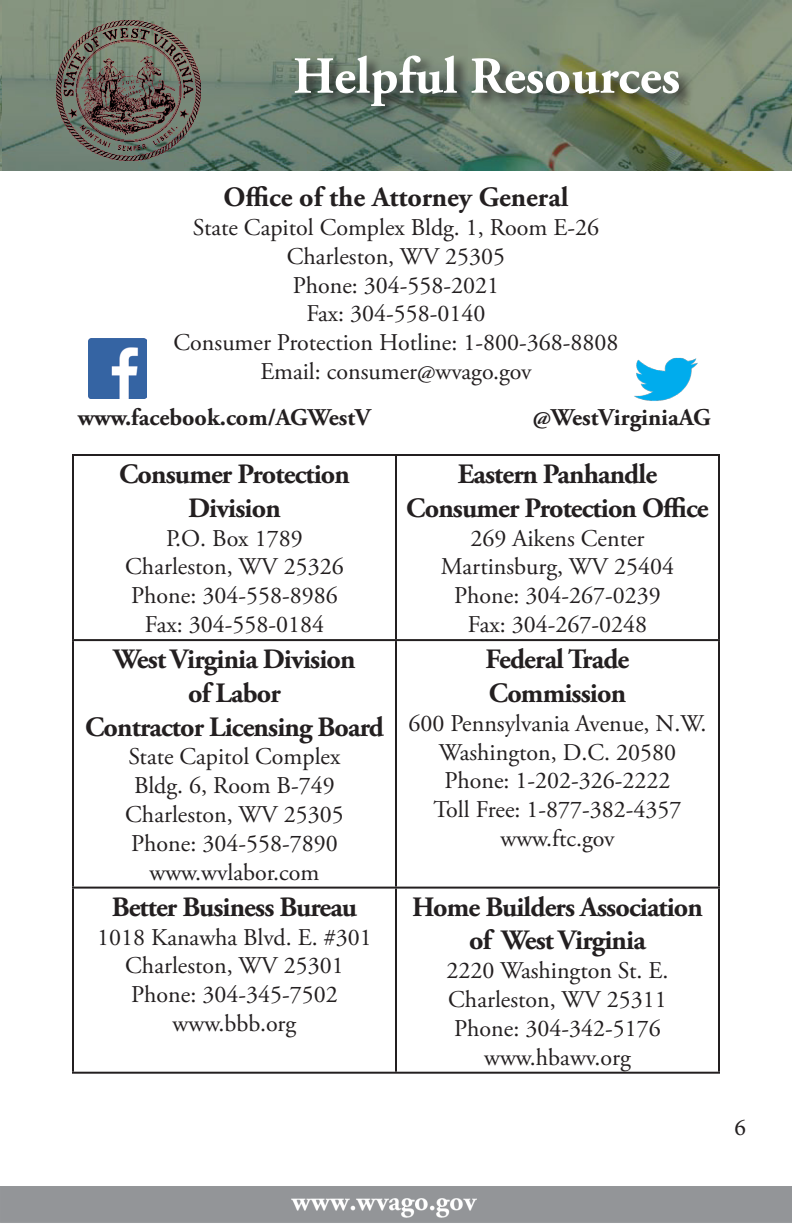
<style>
.page{position:relative;width:792px;height:1224px;background:#fff}
.page>*{position:absolute;margin:0;border:0;box-sizing:border-box;transform-origin:0 0}
.t1{font:700 52px "Adobe Garamond Pro";color:#fff}
.t2{font:700 28px/33.6px "Adobe Garamond Pro";letter-spacing:-.03em;color:#231f20;text-align:center}
.t3{font:700 28px "Adobe Garamond Pro";color:#231f20}
.t4{font:24px "Adobe Garamond Pro";color:#231f20}
.t5{font:700 24px "Adobe Garamond Pro";color:#231f20}
.t6{font:24px "Minion Pro";color:#231f20}
</style>
<div class="page">
<div style="left:0;top:1187px;width:792px;height:36px;background:#939598"></div>
<img style="left:2px;top:0;width:790px;height:170px">
<img style="left:53px;top:18px;width:150px;height:142px">
<div style="left:294px;top:55px;width:401px;height:67px;background:#231f20;opacity:.75"></div>
<hr style="left:72px;top:454px;width:324px;height:2px;background:#231f20">
<hr style="left:72px;top:456px;width:2px;height:183px;background:#231f20">
<hr style="left:396px;top:454px;width:324px;height:2px;background:#231f20">
<hr style="left:395px;top:456px;width:2px;height:183px;background:#231f20">
<hr style="left:718px;top:456px;width:2px;height:183px;background:#231f20">
<hr style="left:72px;top:639px;width:324px;height:2px;background:#231f20">
<hr style="left:72px;top:641px;width:2px;height:246px;background:#231f20">
<hr style="left:396px;top:639px;width:324px;height:2px;background:#231f20">
<hr style="left:395px;top:641px;width:2px;height:246px;background:#231f20">
<hr style="left:718px;top:641px;width:2px;height:246px;background:#231f20">
<hr style="left:72px;top:887px;width:324px;height:2px;background:#231f20">
<hr style="left:72px;top:889px;width:2px;height:183px;background:#231f20">
<hr style="left:396px;top:887px;width:324px;height:2px;background:#231f20">
<hr style="left:395px;top:889px;width:2px;height:183px;background:#231f20">
<hr style="left:718px;top:889px;width:2px;height:183px;background:#231f20">
<hr style="left:72px;top:1072px;width:324px;height:2px;background:#231f20">
<hr style="left:396px;top:1072px;width:324px;height:2px;background:#231f20">
<img style="left:89px;top:338px;width:58px;height:60px">
<img style="left:634px;top:357px;width:64px;height:44px">
<img style="left:0;top:0;width:2px;height:170px">
<p class="t1" style="left:293px;top:46px;width:389px">Helpful Resources</p>
<p class="t3" style="left:223px;top:181px;width:347px">Office of the Attorney General</p>
<p class="t4" style="left:193px;top:213px;width:408px">State Capitol Complex Bldg. 1, Room E-26</p>
<p class="t4" style="left:287px;top:242px;width:220px">Charleston, WV 25305</p>
<p class="t4" style="left:293px;top:271px;width:208px">Phone: 304-558-2021</p>
<p class="t4" style="left:306px;top:299px;width:181px">Fax: 304-558-0140</p>
<p class="t4" style="left:174px;top:328px;width:446px">Consumer Protection Hotline: 1-800-368-8808</p>
<p class="t4" style="left:260px;top:357px;width:273px">Email: consumer@wvago.gov</p>
<p class="t5" style="left:78px;top:403px;width:294px">www.facebook.com/AGWestV</p>
<p class="t5" style="left:533px;top:403px;width:179px">@WestVirginiaAG</p>
<p class="t2" style="left:119px;top:458px;width:232px">Consumer Protection</p>
<p class="t2" style="left:188px;top:492px;width:94px">Division</p>
<p class="t4" style="left:166px;top:524px;width:138px">P.O. Box 1789</p>
<p class="t4" style="left:125px;top:552px;width:220px">Charleston, WV 25326</p>
<p class="t4" style="left:131px;top:581px;width:208px">Phone: 304-558-8986</p>
<p class="t4" style="left:145px;top:610px;width:181px">Fax: 304-558-0184</p>
<p class="t2" style="left:113px;top:643px;width:244px">West Virginia Division of Labor</p>
<p class="t2" style="left:85px;top:710px;width:300px">Contractor Licensing Board</p>
<p class="t4" style="left:128px;top:742px;width:214px">State Capitol Complex</p>
<p class="t4" style="left:134px;top:771px;width:202px">Bldg. 6, Room B-749</p>
<p class="t4" style="left:125px;top:800px;width:220px">Charleston, WV 25305</p>
<p class="t4" style="left:131px;top:829px;width:208px">Phone: 304-558-7890</p>
<p class="t4" style="left:150px;top:858px;width:171px">www.wvlabor.com</p>
<p class="t2" style="left:112px;top:891px;width:247px">Better Business Bureau</p>
<p class="t4" style="left:97px;top:923px;width:276px">1018 Kanawha Blvd. E. #301</p>
<p class="t4" style="left:125px;top:951px;width:220px">Charleston, WV 25301</p>
<p class="t4" style="left:131px;top:980px;width:208px">Phone: 304-345-7502</p>
<p class="t4" style="left:173px;top:1009px;width:125px">www.bbb.org</p>
<p class="t2" style="left:458px;top:458px;width:201px">Eastern Panhandle</p>
<p class="t2" style="left:406px;top:492px;width:304px">Consumer Protection Office</p>
<p class="t4" style="left:470px;top:524px;width:176px">269 Aikens Center</p>
<p class="t4" style="left:441px;top:552px;width:235px">Martinsburg, WV 25404</p>
<p class="t4" style="left:454px;top:581px;width:208px">Phone: 304-267-0239</p>
<p class="t4" style="left:468px;top:610px;width:181px">Fax: 304-267-0248</p>
<p class="t2" style="left:486px;top:643px;width:145px">Federal Trade</p>
<p class="t2" style="left:489px;top:677px;width:139px">Commission</p>
<p class="t4" style="left:408px;top:709px;width:300px">600 Pennsylvania Avenue, N.W.</p>
<p class="t4" style="left:439px;top:738px;width:239px">Washington, D.C. 20580</p>
<p class="t4" style="left:444px;top:766px;width:228px">Phone: 1-202-326-2222</p>
<p class="t4" style="left:433px;top:795px;width:250px">Toll Free: 1-877-382-4357</p>
<p class="t4" style="left:501px;top:824px;width:116px">www.ftc.gov</p>
<p class="t2" style="left:412px;top:891px;width:292px">Home Builders Association of West Virginia</p>
<p class="t4" style="left:446px;top:956px;width:224px">2220 Washington St. E.</p>
<p class="t4" style="left:448px;top:985px;width:220px">Charleston, WV 25311</p>
<p class="t4" style="left:454px;top:1014px;width:208px">Phone: 304-342-5176</p>
<p class="t4" style="left:484px;top:1043px;width:148px">www.hbawv.org</p>
<p class="t6" style="left:734px;top:1111px;width:13px">6</p>
</div>
